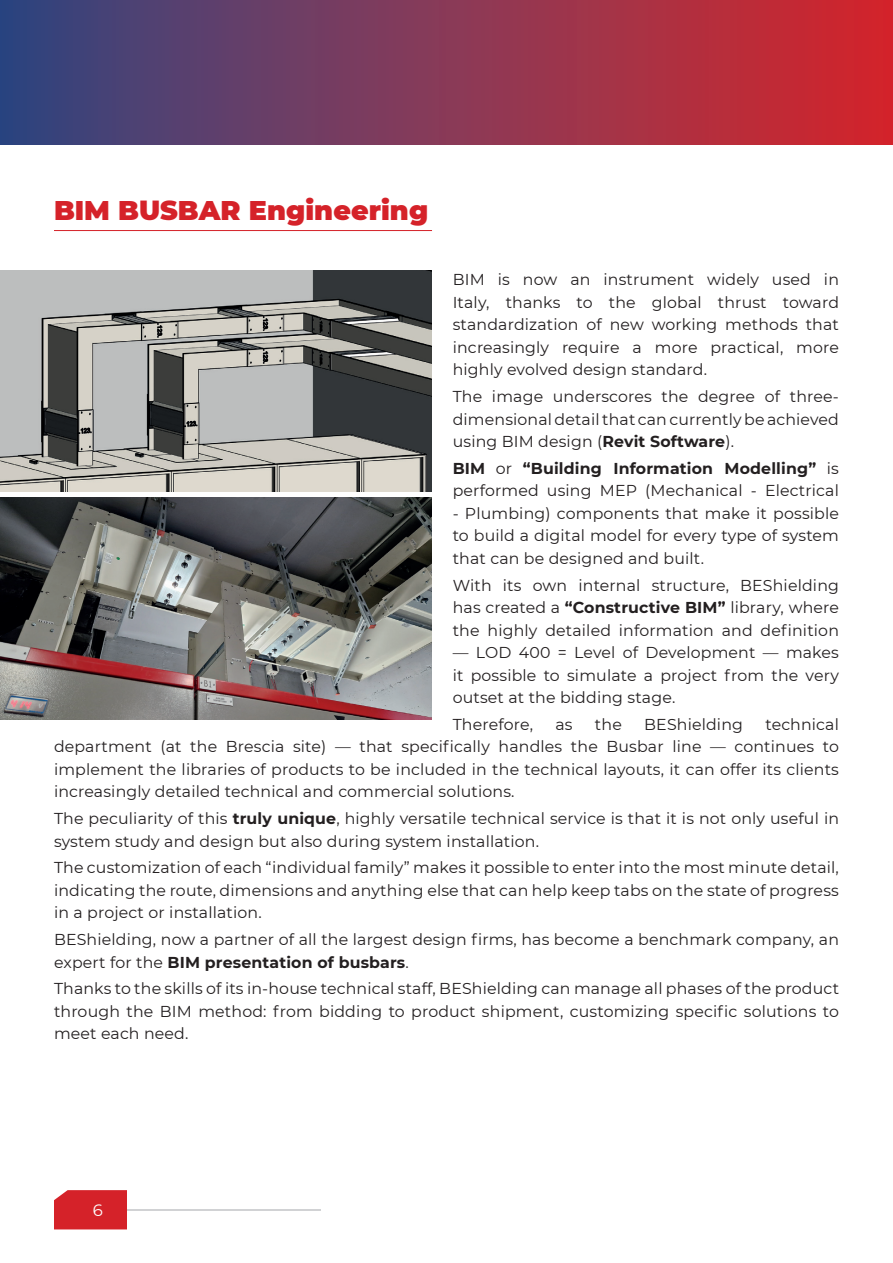
<style>
.page{position:relative;width:893px;height:1263px;background:#fff}
.page>*{position:absolute;margin:0;border:0;box-sizing:border-box;transform-origin:0 0}
.t1{font:900 27px "Montserrat";color:#d52229}
.t2{font:16.5px "Montserrat";color:#fff}
.t3{font:15.75px/22.5px "Montserrat";letter-spacing:.01em;color:#231f20;text-align:justify}
.s1{font-weight:700}
</style>
<div class="page">
<div style="left:54px;top:1190px;width:73px;height:39px;background:#d52229"></div>
<hr style="left:127px;top:1209px;width:194px;height:1px;background:#d1d2d4">
<div style="left:0;top:0;width:893px;height:145px;background:linear-gradient(to right,#344781,#d8272b)"></div>
<hr style="left:54px;top:230px;width:378px;height:1px;background:#d52229">
<img style="left:0;top:270px;width:431px;height:222px">
<img style="left:0;top:498px;width:431px;height:221px">
<p class="t1" style="left:54px;top:190px;width:376px">BIM BUSBAR Engineering</p>
<p class="t3" style="left:453px;top:268px;width:388px">BIM is now an instrument widely used in Italy, thanks to the global thrust toward standardization of new working methods that increasingly require a more practical, more highly evolved design standard.</p>
<p class="t3" style="left:453px;top:385px;width:388px">The image underscores the degree of three&shy;dimensional detail that can currently be achieved using BIM design (<span class="s1">Revit Software</span>).</p>
<p class="t3" style="left:453px;top:456px;width:388px"><span class="s1">BIM</span> or <span class="s1">“Building Information Modelling”</span> is performed using MEP (Mechanical - Electrical</p>
<p class="t3" style="left:453px;top:501px;width:388px">- Plumbing) components that make it possible to build a digital model for every type of system that can be designed and built.</p>
<p class="t3" style="left:453px;top:573px;width:388px">With its own internal structure, BEShielding has created a <span class="s1">“Constructive BIM”</span> library, where the highly detailed information and definition</p>
<p class="t3" style="left:453px;top:641px;width:388px">— LOD 400 = Level of Development — makes it possible to simulate a project from the very outset at the bidding stage.</p>
<p class="t3" style="left:453px;top:712px;width:82px">Therefore,</p>
<p class="t3" style="left:555px;top:712px;width:19px">as</p>
<p class="t3" style="left:595px;top:712px;width:28px">the</p>
<p class="t3" style="left:644px;top:712px;width:100px">BEShielding</p>
<p class="t3" style="left:54px;top:712px;width:786px;text-indent:711px">technical department (at the Brescia site) — that specifically handles the Busbar line — continues to implement the libraries of products to be included in the technical layouts, it can offer its clients increasingly detailed technical and commercial solutions.</p>
<p class="t3" style="left:54px;top:807px;width:786px">The peculiarity of this <span class="s1">truly unique</span>, highly versatile technical service is that it is not only useful in system study and design but also during system installation.</p>
<p class="t3" style="left:54px;top:856px;width:786px">The customization of each “individual family” makes it possible to enter into the most minute detail, indicating the route, dimensions and anything else that can help keep tabs on the state of progress in a project or installation.</p>
<p class="t3" style="left:54px;top:928px;width:786px">BEShielding, now a partner of all the largest design firms, has become a benchmark company, an expert for the <span class="s1">BIM presentation of busbars</span>.</p>
<p class="t3" style="left:54px;top:977px;width:787px">Thanks to the skills of its in-house technical staff, BEShielding can manage all phases of the product through the BIM method: from bidding to product shipment, customizing specific solutions to meet each need.</p>
<p class="t2" style="left:93px;top:1198px;width:12px">6</p>
</div>
